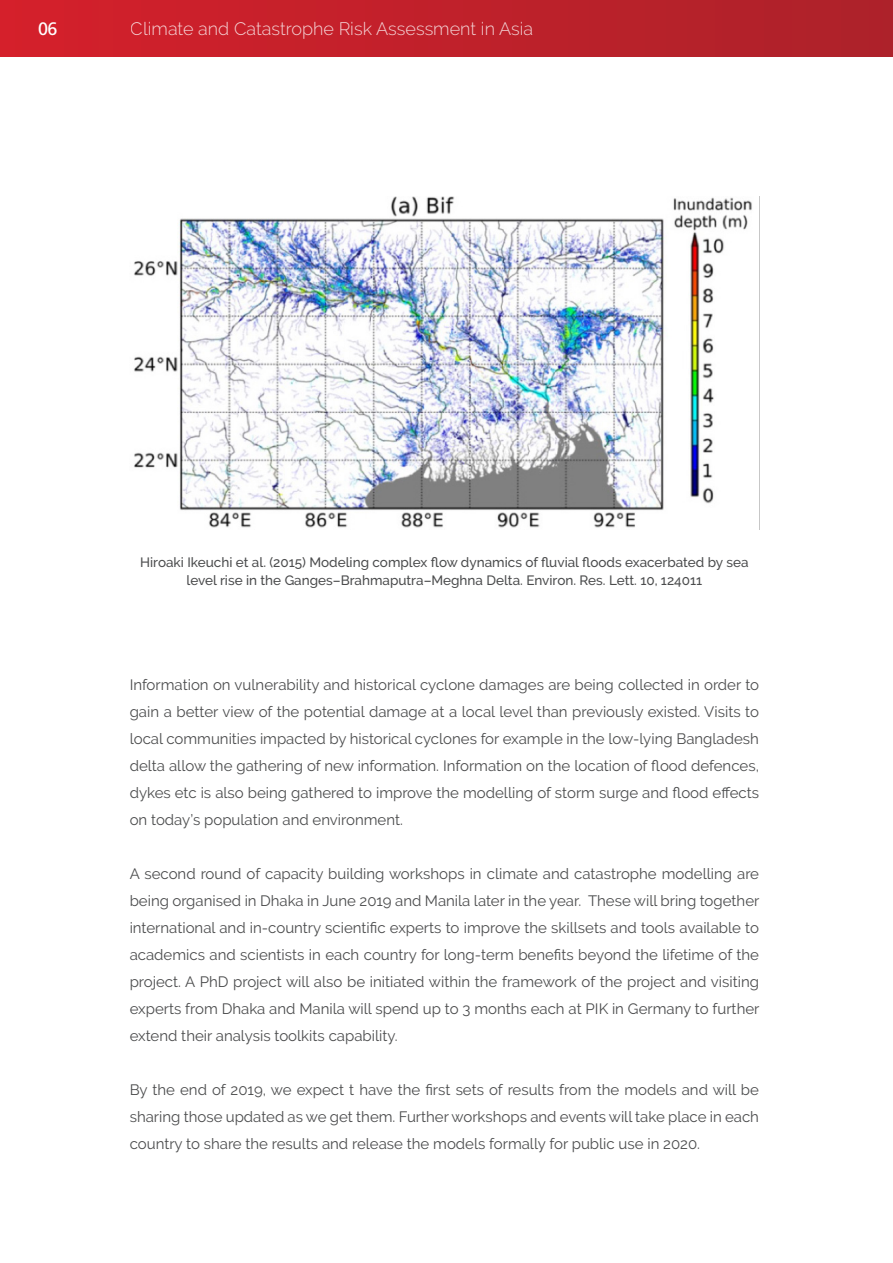
<style>
.page{position:relative;width:893px;height:1263px;background:#fff}
.page>*{position:absolute;margin:0;border:0;box-sizing:border-box;transform-origin:0 0}
.t1{font:300 18px "Raleway";color:#fff}
.t2{font:18px "Frutiger LT Std";color:#fff}
.t3{font:15px/27px "Raleway";color:#4b4c4d;text-align:justify}
.t4{font:500 13.5px/18px "Raleway";color:#4b4c4d;text-align:center}
</style>
<div class="page">
<div style="left:0;top:0;width:893px;height:57px;background:linear-gradient(to right,#d4202b,#ac222a)"></div>
<img style="left:134px;top:197px;width:618px;height:331px">
<p class="t2" style="left:38px;top:18px;width:21px">06</p>
<p class="t1" style="left:131px;top:18px;width:404px">Climate and Catastrophe Risk Assessment in Asia</p>
<p class="t4" style="left:140px;top:553px;width:610px">Hiroaki Ikeuchi et al. (2015) Modeling complex flow dynamics of fluvial floods exacerbated by sea level rise in the Ganges–Brahmaputra–Meghna Delta. Environ. Res. Lett. 10, 124011</p>
<p class="t3" style="left:130px;top:671px;width:631px">Information on vulnerability and historical cyclone damages are being collected in order to gain a better view of the potential damage at a local level than previously existed. Visits to local communities impacted by historical cyclones for example in the low-lying Bangladesh delta allow the gathering of new information. Information on the location of flood defences, dykes etc is also being gathered to improve the modelling of storm surge and flood effects on today’s population and environment.</p>
<p class="t3" style="left:130px;top:860px;width:631px">A second round of capacity building workshops in climate and catastrophe modelling are being organised in Dhaka in June 2019 and Manila later in the year. These will bring together international and in-country scientific experts to improve the skillsets and tools available to academics and scientists in each country for long-term benefits beyond the lifetime of the project. A PhD project will also be initiated within the framework of the project and visiting experts from Dhaka and Manila will spend up to 3 months each at PIK in Germany to further extend their analysis toolkits capability.</p>
<p class="t3" style="left:130px;top:1076px;width:631px">By the end of 2019, we expect t have the first sets of results from the models and will be sharing those updated as we get them. Further workshops and events will take place in each country to share the results and release the models formally for public use in 2020.</p>
</div>
